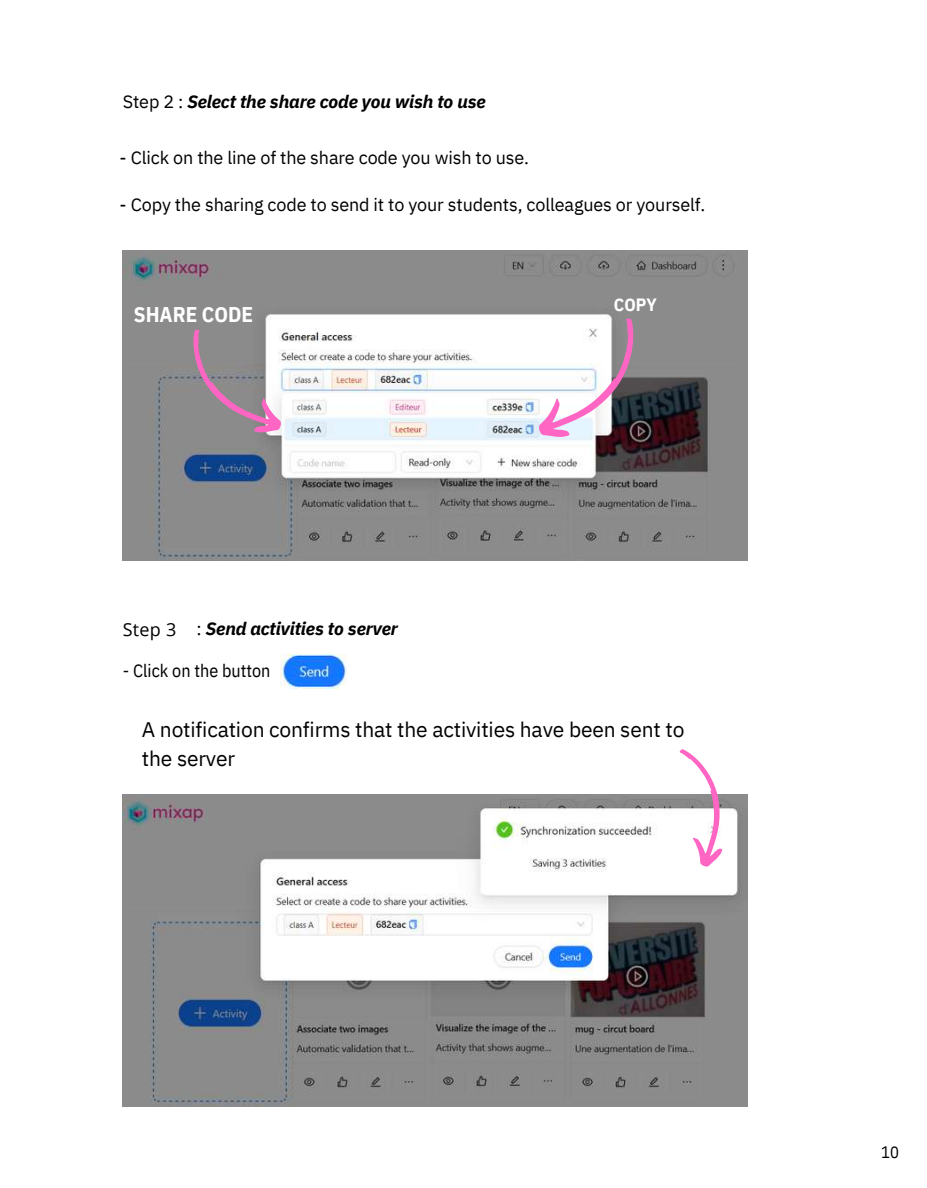
<style>
.page{position:relative;width:927px;height:1188px;background:#fff}
.page>*{position:absolute;margin:0;border:0;box-sizing:border-box;transform-origin:0 0}
.t1{font:700 21.3px "IBM Plex Sans Cond";color:#fff}
.t2{font:21px/29.2px "IBM Plex Sans";letter-spacing:-.01em;color:#000}
.t3{font:18px "IBM Plex Sans";letter-spacing:-.01em;color:#000}
.t4{font:italic 700 18px "IBM Plex Sans";letter-spacing:-.01em;color:#000}
.t5{font:18px "IBM Plex Sans Cond";color:#000}
.t6{font:700 17.85px "IBM Plex Sans Cond";color:#fff}
.t7{font:16.5px "IBM Plex Sans Cond";color:#000}
.s1{font-weight:400;font-style:normal}
.s2{font-family:"Open Sans";font-weight:400;font-style:normal}
</style>
<div class="page">
<img style="left:123px;top:250px;width:624px;height:311px">
<svg style="left:171px;top:328px;width:118px;height:118px;background:#a499a0"></svg>
<svg style="left:529px;top:316px;width:130px;height:136px"></svg>
<img style="left:123px;top:794px;width:624px;height:313px">
<svg style="left:679px;top:749px;width:49px;height:120px"></svg>
<img style="left:281px;top:655px;width:66px;height:34px">
<p class="t4" style="left:123px;top:90px;width:364px"><span class="s1">Step 2 :</span> Select the share code you wish to use</p>
<p class="t3" style="left:120px;top:145px;width:411px">- Click on the line of the share code you wish to use.</p>
<p class="t3" style="left:120px;top:192px;width:587px">- Copy the sharing code to send it to your students, colleagues or yourself.</p>
<p class="t1" style="left:134px;top:300px;width:121px">SHARE CODE</p>
<p class="t4" style="left:123px;top:617px;width:277px"><span class="s2">Step 3</span> <span class="s1">:</span> Send activities to server</p>
<p class="t5" style="left:123px;top:659px;width:149px">- Click on the button</p>
<p class="t6" style="left:614px;top:293px;width:44px">COPY</p>
<p class="t2" style="left:142px;top:714px;width:544px">A notification confirms that the activities have been sent to the server</p>
<p class="t7" style="left:881px;top:1141px;width:19px">10</p>
</div>
